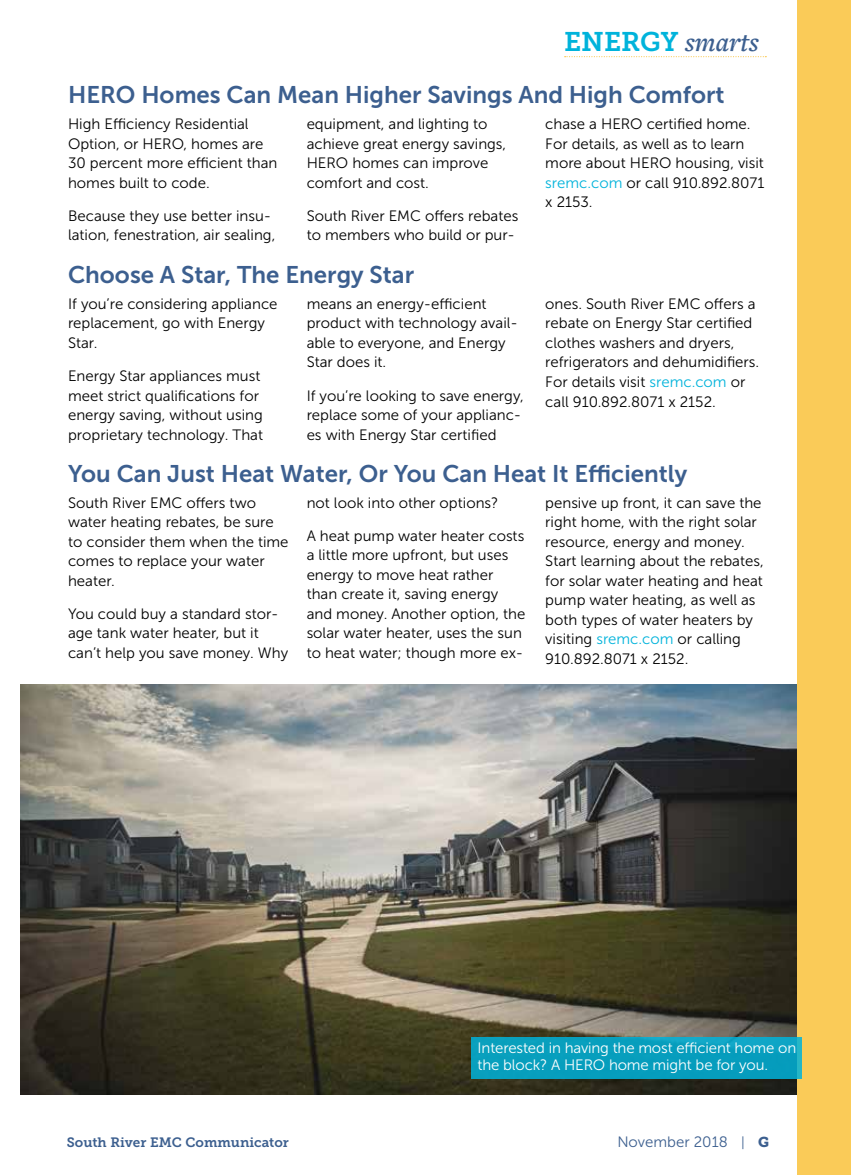
<style>
.page{position:relative;width:851px;height:1175px;background:#fff}
.page>*{position:absolute;margin:0;border:0;box-sizing:border-box;transform-origin:0 0}
.t1{font:26.85px "Museo Slab 700";color:#00b3db}
.t2{font:24px "Museo Sans 700";color:#3c5f8f}
.t3{font:15px/19.5px "Museo Sans 300";color:#000}
.t4{font:15px/16.5px "Museo Sans 300";letter-spacing:-.01em;color:#fff}
.t5{font:15px "Museo Sans 300";color:#3c5f8f}
.t6{font:13.5px "Museo Slab 700";color:#3c5f8f}
.s1{font-family:"Freight Text Pro";font-weight:600;font-style:italic;color:#3c5f8f}
.s2{color:#00b3db}
.s3{font-size:13.5px}
.s4{font-family:"Museo Slab 900";font-size:14.25px}
</style>
<div class="page">
<div style="left:796px;top:0;width:54px;height:1174px;background:#facb58"></div>
<svg style="left:564px;top:56px;width:202px;height:1px"></svg>
<img style="left:20px;top:684px;width:776px;height:410px">
<div style="left:471px;top:1037px;width:330px;height:42px;background:#079ebd"></div>
<h1 class="t1" style="left:564px;top:26px;width:196px">ENERGY <span class="s1">smarts</span></h1>
<h2 class="t2" style="left:68px;top:81px;width:658px">HERO Homes Can Mean Higher Savings And High Comfort</h2>
<p class="t3" style="left:68px;top:114px;width:211px">High Efficiency Residential<br>Option, or HERO, homes are<br>30 percent more efficient than homes built to code.</p>
<p class="t3" style="left:68px;top:206px;width:209px">Because they use better insu&shy;lation, fenestration, air sealing,</p>
<p class="t3" style="left:545px;top:114px;width:220px">chase a HERO certified home.<br>For details, as well as to learn more about HERO housing, visit <span class="s2">sremc.com</span> or call 910.892.8071 x 2153.</p>
<p class="t3" style="left:307px;top:114px;width:201px">equipment, and lighting to achieve great energy savings,<br>HERO homes can improve comfort and cost.</p>
<p class="t3" style="left:307px;top:206px;width:213px">South River EMC offers rebates to members who build or pur-</p>
<h2 class="t2" style="left:68px;top:261px;width:347px">Choose A Star, The Energy Star</h2>
<p class="t3" style="left:68px;top:294px;width:211px">If you’re considering appliance replacement, go with Energy<br>Star.</p>
<p class="t3" style="left:68px;top:366px;width:196px">Energy Star appliances must meet strict qualifications for energy saving, without using proprietary technology. That</p>
<p class="t3" style="left:307px;top:294px;width:213px">means an energy-efficient product with technology avail&shy;able to everyone, and Energy<br>Star does it.</p>
<p class="t3" style="left:307px;top:386px;width:218px">If you’re looking to save energy, replace some of your applianc&shy;es with Energy Star certified</p>
<p class="t3" style="left:545px;top:294px;width:215px">ones. South River EMC offers a rebate on Energy Star certified clothes washers and dryers, refrigerators and dehumidifiers.<br>For details visit <span class="s2">sremc.com</span> or call 910.892.8071 x 2152.</p>
<h2 class="t2" style="left:68px;top:460px;width:620px">You Can Just Heat Water, Or You Can Heat It Efficiently</h2>
<p class="t3" style="left:68px;top:493px;width:222px">South River EMC offers two water heating rebates, be sure to consider them when the time comes to replace your water heater.</p>
<p class="t3" style="left:68px;top:604px;width:221px">You could buy a standard stor&shy;age tank water heater, but it can’t help you save money. Why</p>
<p class="t3" style="left:307px;top:493px;width:193px">not look into other options?</p>
<p class="t3" style="left:307px;top:526px;width:220px">A heat pump water heater costs a little more upfront, but uses energy to move heat rather than create it, saving energy and money. Another option, the solar water heater, uses the sun to heat water; though more ex-</p>
<p class="t3" style="left:545px;top:493px;width:220px">pensive up front, it can save the right home, with the right solar resource, energy and money.<br>Start learning about the rebates, for solar water heating and heat pump water heating, as well as both types of water heaters by visiting <span class="s2">sremc.com</span> or calling<br>910.892.8071 x 2152.</p>
<p class="t4" style="left:477px;top:1039px;width:320px">Interested in having the most efficient home on the block? A HERO home might be for you.</p>
<p class="t6" style="left:67px;top:1134px;width:223px">South River EMC Communicator</p>
<p class="t5" style="left:617px;top:1134px;width:153px">November 2018 <span class="s3">|</span> <span class="s4">G</span></p>
</div>
